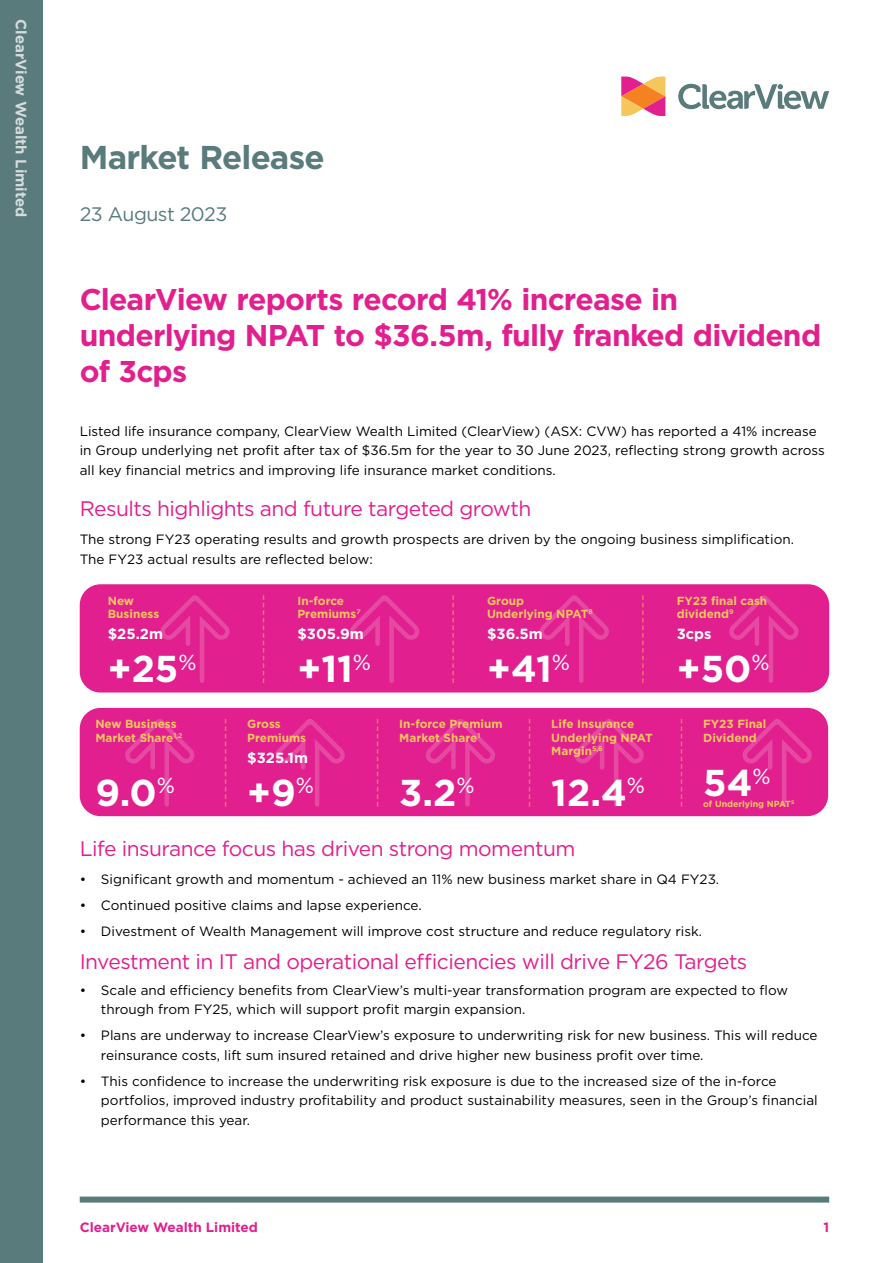
<style>
.page{position:relative;width:893px;height:1263px;background:#fff}
.page>*{position:absolute;margin:0;border:0;box-sizing:border-box;transform-origin:0 0}
.t1{font:700 37.35px "Gotham";color:#fff}
.t2{font:700 33px "Gotham";letter-spacing:-.03em;color:#597b7c}
.t3{font:700 30px/36px "Gotham";letter-spacing:-.025em;color:#e11f8f}
.t4{font:21px "Gotham";letter-spacing:-.025em;color:#e11f8f}
.t5{font:19.5px "Gotham";letter-spacing:-.025em;color:#597b7c}
.t6{font:700 15px "Gotham";color:#d6dbdc}
.t7{font:700 14.7px "Gotham";color:#fff}
.t8{font:13.5px/19.5px "Gotham";color:#000}
.t9{font:700 13.5px "Gotham";color:#e11f8f}
.t10{font:700 11.7px/13.2px "Gotham";color:#f6c65c}
.t11{font:700 8.85px "Gotham";color:#f6c65c}
</style>
<div class="page">
<div style="left:80px;top:584px;width:749px;height:108px;background:#e11f8f;border-radius:21px"></div>
<svg style="left:263px;top:595px;width:1px;height:88px"></svg>
<svg style="left:452px;top:595px;width:2px;height:88px"></svg>
<svg style="left:642px;top:595px;width:2px;height:88px"></svg>
<svg style="left:160px;top:595px;width:70px;height:88px"></svg>
<svg style="left:350px;top:595px;width:69px;height:88px"></svg>
<svg style="left:539px;top:595px;width:70px;height:88px"></svg>
<svg style="left:729px;top:595px;width:70px;height:88px"></svg>
<div style="left:80px;top:708px;width:748px;height:108px;background:#e11f8f;border-radius:21px"></div>
<svg style="left:225px;top:719px;width:1px;height:87px"></svg>
<svg style="left:377px;top:719px;width:1px;height:87px"></svg>
<svg style="left:529px;top:719px;width:1px;height:87px"></svg>
<svg style="left:681px;top:719px;width:1px;height:87px"></svg>
<svg style="left:125px;top:719px;width:69px;height:87px"></svg>
<svg style="left:275px;top:719px;width:70px;height:87px"></svg>
<svg style="left:426px;top:719px;width:69px;height:87px"></svg>
<svg style="left:574px;top:719px;width:70px;height:87px"></svg>
<svg style="left:742px;top:719px;width:70px;height:87px"></svg>
<svg style="left:621px;top:77px;width:44px;height:39px;background:#f0886b"></svg>
<svg style="left:678px;top:84px;width:151px;height:25px"></svg>
<div style="left:0;top:0;width:43px;height:1263px;background:#597b7c"></div>
<div style="left:80px;top:1196px;width:749px;height:6px;background:#597b7c"></div>
<p class="t6" style="left:31px;top:19px;width:200px;rotate:90deg">ClearView Wealth Limited</p>
<h2 class="t2" style="left:80px;top:135px;width:246px">Market Release</h2>
<h3 class="t5" style="left:80px;top:202px;width:149px">23 August 2023</h3>
<h3 class="t3" style="left:80px;top:281px;width:743px">ClearView reports record 41% increase in underlying NPAT to $36.5m, fully franked dividend of 3cps</h3>
<p class="t8" style="left:80px;top:421px;width:747px">Listed life insurance company, ClearView Wealth Limited (ClearView) (ASX: CVW) has reported a 41% increase in Group underlying net profit after tax of $36.5m for the year to 30 June 2023, reflecting strong growth across all key financial metrics and improving life insurance market conditions.</p>
<h3 class="t4" style="left:80px;top:495px;width:453px">Results highlights and future targeted growth</h3>
<p class="t8" style="left:80px;top:530px;width:716px">The strong FY23 operating results and growth prospects are driven by the ongoing business simplification.<br>The FY23 actual results are reflected below:</p>
<p class="t10" style="left:108px;top:594px;width:53px">New<br>Business</p>
<p class="t7" style="left:108px;top:624px;width:57px">$25.2m</p>
<h1 class="t1" style="left:108px;top:644px;width:90px">+25<sup>%</sup></h1>
<p class="t10" style="left:297px;top:594px;width:65px">In-force<br>Premiums<sup>7</sup></p>
<p class="t7" style="left:297px;top:624px;width:68px">$305.9m</p>
<h1 class="t1" style="left:297px;top:644px;width:75px">+11<sup>%</sup></h1>
<p class="t10" style="left:677px;top:594px;width:92px">FY23 final cash dividend<sup>9</sup></p>
<p class="t7" style="left:677px;top:624px;width:36px">3cps</p>
<h1 class="t1" style="left:677px;top:644px;width:94px">+50<sup>%</sup></h1>
<p class="t10" style="left:487px;top:594px;width:107px">Group<br>Underlying NPAT<sup>8</sup></p>
<p class="t7" style="left:487px;top:624px;width:57px">$36.5m</p>
<h1 class="t1" style="left:487px;top:644px;width:84px">+41<sup>%</sup></h1>
<p class="t10" style="left:95px;top:717px;width:89px">New Business<br>Market Share<sup>1,2</sup></p>
<h1 class="t1" style="left:95px;top:768px;width:81px">9.0<sup>%</sup></h1>
<p class="t10" style="left:247px;top:717px;width:60px">Gross<br>Premiums</p>
<p class="t7" style="left:247px;top:748px;width:62px">$325.1m</p>
<h1 class="t1" style="left:247px;top:768px;width:68px">+9<sup>%</sup></h1>
<p class="t10" style="left:399px;top:717px;width:105px">In-force Premium<br>Market Share<sup>1</sup></p>
<h1 class="t1" style="left:399px;top:768px;width:77px">3.2<sup>%</sup></h1>
<p class="t10" style="left:551px;top:717px;width:103px">Life Insurance<br>Underlying NPAT<br>Margin<sup>5,6</sup></p>
<h1 class="t1" style="left:551px;top:768px;width:95px">12.4<sup>%</sup></h1>
<p class="t10" style="left:703px;top:717px;width:65px">FY23 Final<br>Dividend</p>
<h1 class="t1" style="left:703px;top:758px;width:69px">54<sup>%</sup></h1>
<p class="t11" style="left:703px;top:797px;width:93px">of Underlying NPAT<sup>5</sup></p>
<h3 class="t4" style="left:80px;top:835px;width:497px">Life insurance focus has driven strong momentum</h3>
<p class="t8" style="left:80px;top:869px;width:641px">• Significant growth and momentum - achieved an 11% new business market share in Q4 FY23.</p>
<p class="t8" style="left:80px;top:895px;width:344px">• Continued positive claims and lapse experience.</p>
<p class="t8" style="left:80px;top:921px;width:624px">• Divestment of Wealth Management will improve cost structure and reduce regulatory risk.</p>
<h3 class="t4" style="left:80px;top:948px;width:669px">Investment in IT and operational efficiencies will drive FY26 Targets</h3>
<p class="t8" style="left:101px;top:980px;width:689px;text-indent:-21px">• Scale and efficiency benefits from ClearView’s multi-year transformation program are expected to flow through from FY25, which will support profit margin expansion.</p>
<p class="t8" style="left:101px;top:1025px;width:718px;text-indent:-21px">• Plans are underway to increase ClearView’s exposure to underwriting risk for new business. This will reduce reinsurance costs, lift sum insured retained and drive higher new business profit over time.</p>
<p class="t8" style="left:101px;top:1071px;width:718px;text-indent:-21px">• This confidence to increase the underwriting risk exposure is due to the increased size of the in-force portfolios, improved industry profitability and product sustainability measures, seen in the Group’s financial performance this year.</p>
<p class="t9" style="left:80px;top:1218px;width:180px">ClearView Wealth Limited</p>
<p class="t9" style="left:823px;top:1218px;width:7px">1</p>
</div>
